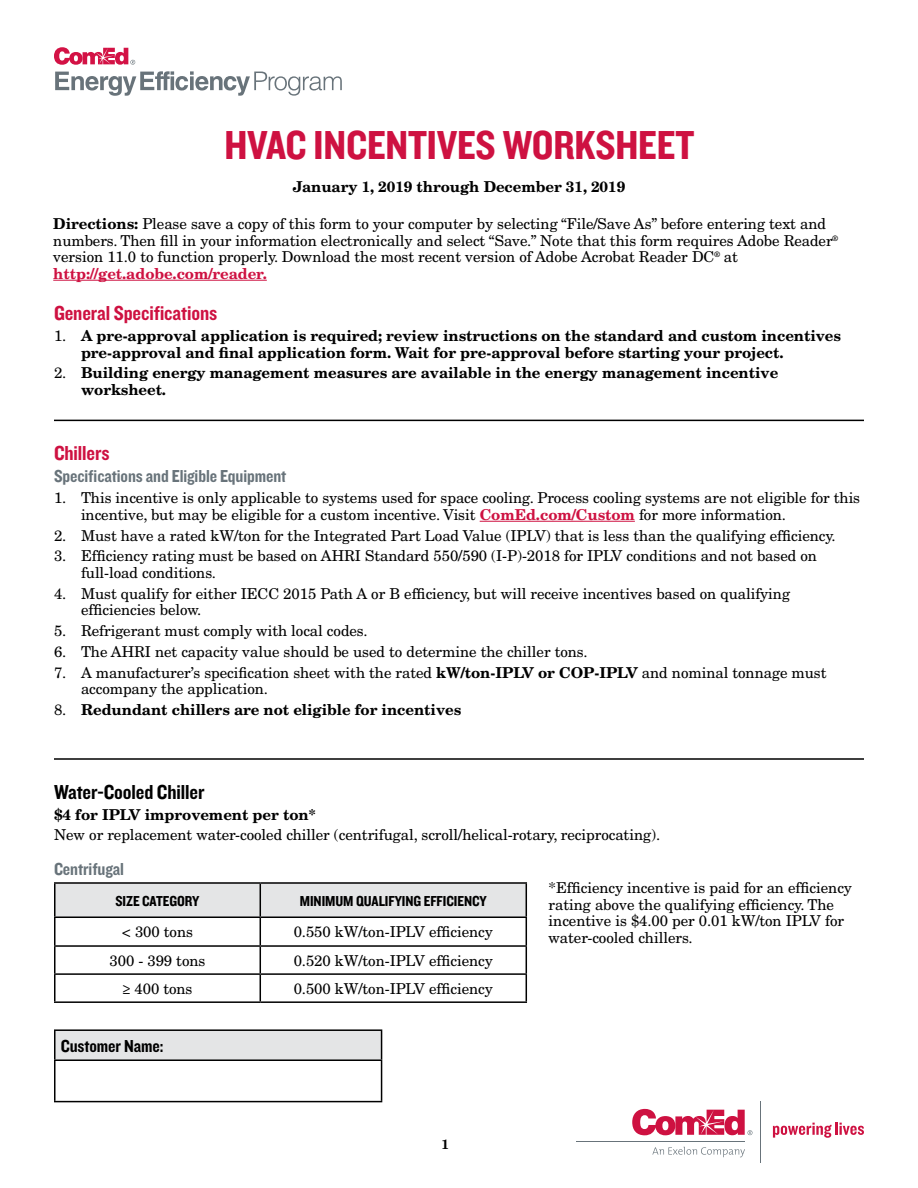
<style>
.page{position:relative;width:918px;height:1188px;background:#fff}
.page>*{position:absolute;margin:0;border:0;box-sizing:border-box;transform-origin:0 0}
.Header_1{font:42px "Knockout 50 Welterweight";letter-spacing:-.005em;color:#ce1141}
.Header_2{font:21px "Knockout 50 Welterweight";letter-spacing:-.005em;color:#ce1141}
.Header_3{font:21px "Knockout 50 Welterweight";letter-spacing:-.005em;color:#000}
.Subhead__afrer_headi{font:18px "Knockout 50 Welterweight";letter-spacing:-.005em;color:#68737a}
.Table_Head_Left{font:18px "Knockout 50 Welterweight";letter-spacing:-.005em;color:#000}
.Subhead__after_body{font:18px "Knockout 50 Welterweight";letter-spacing:-.005em;color:#68737a}
.Body{font:15px/16.5px "New Century Schlbk LT Std";letter-spacing:-.005em;color:#000}
.Body_Bold_Centered{font:700 15px/16.5px "New Century Schlbk LT Std";letter-spacing:-.005em;color:#000}
.Body___125{font:15px "New Century Schlbk LT Std";letter-spacing:-.005em;color:#000}
.Table_Head_Center_Sm{font:15px "Knockout 50 Welterweight";letter-spacing:-.005em;color:#000}
.Body-2{font:700 15px "New Century Schlbk LT Std";letter-spacing:-.005em;color:#000}
.t1{font:700 13.5px "New Century Schlbk LT Std";color:#000}
.s1{font-weight:700}
.s2{font-weight:700;color:#ce1141}
.s3{font-weight:400}
</style>
<div class="page">
<svg style="left:55px;top:71px;width:287px;height:25px"></svg>
<svg style="left:54px;top:47px;width:81px;height:18px"></svg>
<svg style="left:652px;top:1147px;width:93px;height:10px"></svg>
<hr style="left:576px;top:1141px;width:169px;height:1px;background:#68737a">
<hr style="left:760px;top:1101px;width:1px;height:62px;background:#68737a">
<svg style="left:632px;top:1109px;width:120px;height:26px"></svg>
<svg style="left:773px;top:1122px;width:91px;height:16px"></svg>
<hr style="left:53px;top:280px;width:214px;height:1px;background:#ce1141">
<hr style="left:54px;top:420px;width:810px;height:1px;background:#000">
<hr style="left:480px;top:521px;width:155px;height:1px;background:#ce1141">
<hr style="left:54px;top:758px;width:810px;height:2px;background:#000">
<hr style="left:54px;top:882px;width:206px;height:2px;background:#000">
<hr style="left:54px;top:884px;width:2px;height:33px;background:#000">
<hr style="left:260px;top:882px;width:267px;height:2px;background:#000">
<hr style="left:54px;top:917px;width:206px;height:1px;background:#000">
<hr style="left:54px;top:918px;width:2px;height:27px;background:#000">
<hr style="left:54px;top:945px;width:206px;height:2px;background:#000">
<hr style="left:54px;top:947px;width:2px;height:26px;background:#000">
<hr style="left:54px;top:973px;width:206px;height:2px;background:#000">
<hr style="left:54px;top:975px;width:2px;height:26px;background:#000">
<svg style="left:55px;top:883px;width:472px;height:118px"></svg>
<hr style="left:54px;top:1001px;width:206px;height:2px;background:#000">
<hr style="left:260px;top:1001px;width:267px;height:2px;background:#000">
<div style="left:55px;top:1030px;width:327px;height:30px;background:#e4e5e6"></div>
<hr style="left:54px;top:1029px;width:328px;height:2px;background:#000">
<hr style="left:54px;top:1031px;width:2px;height:28px;background:#000">
<svg style="left:381px;top:1031px;width:1px;height:28px"></svg>
<hr style="left:54px;top:1059px;width:328px;height:2px;background:#000">
<hr style="left:54px;top:1061px;width:2px;height:40px;background:#000">
<hr style="left:381px;top:1061px;width:1px;height:40px;background:#000">
<hr style="left:54px;top:1101px;width:328px;height:1px;background:#000">
<h1 class="Header_1" style="left:224px;top:117px;width:471px">HVAC INCENTIVES WORKSHEET</h1>
<p class="Body_Bold_Centered" style="left:293px;top:179px;width:334px">January 1, 2019 through December 31, 2019</p>
<p class="Body" style="left:53px;top:216px;width:786px"><span class="s1">Directions:</span> Please save a copy of this form to your computer by selecting “File/Save As” before entering text and numbers. Then fill in your information electronically and select “Save.” Note that this form requires Adobe Reader<sup>® </sup>version 11.0 to function properly. Download the most recent version of Adobe Acrobat Reader DC<sup>®</sup> at <span class="s2">http://get.adobe.com/reader.</span></p>
<h2 class="Header_2" style="left:54px;top:299px;width:165px">General Specifications</h2>
<p class="Body_Bold_Centered" style="left:81px;top:327px;width:762px;text-indent:-27px"><span class="s3">1.</span> A pre-approval application is required; review instructions on the standard and custom incentives pre-approval and final application form. Wait for pre-approval before starting your project.</p>
<p class="Body_Bold_Centered" style="left:81px;top:365px;width:699px;text-indent:-27px"><span class="s3">2.</span> Building energy management measures are available in the energy management incentive worksheet.</p>
<h2 class="Header_2" style="left:54px;top:439px;width:57px">Chillers</h2>
<p class="Subhead__afrer_headi" style="left:54px;top:465px;width:234px">Specifications and Eligible Equipment</p>
<p class="Body" style="left:81px;top:490px;width:781px;text-indent:-27px">1. This incentive is only applicable to systems used for space cooling. Process cooling systems are not eligible for this incentive, but may be eligible for a custom incentive. Visit <span class="s2">ComEd.com/Custom</span> for more information.</p>
<p class="Body" style="left:54px;top:527px;width:783px">2. Must have a rated kW/ton for the Integrated Part Load Value (IPLV) that is less than the qualifying efficiency.</p>
<p class="Body" style="left:81px;top:548px;width:738px;text-indent:-27px">3. Efficiency rating must be based on AHRI Standard 550/590 (I-P)-2018 for IPLV conditions and not based on full-load conditions.</p>
<p class="Body" style="left:81px;top:585px;width:711px;text-indent:-27px">4. Must qualify for either IECC 2015 Path A or B efficiency, but will receive incentives based on qualifying efficiencies below.</p>
<p class="Body" style="left:54px;top:622px;width:315px">5. Refrigerant must comply with local codes.</p>
<p class="Body" style="left:54px;top:643px;width:535px">6. The AHRI net capacity value should be used to determine the chiller tons.</p>
<p class="Body" style="left:81px;top:664px;width:747px;text-indent:-27px">7. A manufacturer’s specification sheet with the rated <span class="s1">kW/ton-IPLV or COP-IPLV</span> and nominal tonnage must accompany the application.</p>
<p class="Body_Bold_Centered" style="left:54px;top:701px;width:409px"><span class="s3">8.</span> Redundant chillers are not eligible for incentives</p>
<h3 class="Header_3" style="left:54px;top:778px;width:152px">Water-Cooled Chiller</h3>
<p class="Body-2" style="left:54px;top:805px;width:264px">$4 for IPLV improvement per ton*</p>
<p class="Body" style="left:54px;top:827px;width:608px">New or replacement water-cooled chiller (centrifugal, scroll/helical-rotary, reciprocating).</p>
<p class="Subhead__after_body" style="left:54px;top:857px;width:72px">Centrifugal</p>
<p class="Table_Head_Center_Sm" style="left:115px;top:891px;width:86px">SIZE CATEGORY</p>
<p class="Table_Head_Center_Sm" style="left:300px;top:891px;width:188px">MINIMUM QUALIFYING EFFICIENCY</p>
<p class="Body___125" style="left:122px;top:923px;width:73px">&lt; 300 tons</p>
<p class="Body___125" style="left:294px;top:923px;width:201px">0.550 kW/ton-IPLV efficiency</p>
<p class="Body___125" style="left:110px;top:951px;width:98px">300 - 399 tons</p>
<p class="Body___125" style="left:294px;top:951px;width:201px">0.520 kW/ton-IPLV efficiency</p>
<p class="Body___125" style="left:122px;top:979px;width:72px">≥ 400 tons</p>
<p class="Body___125" style="left:294px;top:979px;width:201px">0.500 kW/ton-IPLV efficiency</p>
<p class="Body" style="left:549px;top:880px;width:305px">*Efficiency incentive is paid for an efficiency</p>
<p class="Body" style="left:549px;top:896px;width:287px">rating above the qualifying efficiency. The</p>
<p class="Body" style="left:549px;top:913px;width:297px">incentive is $4.00 per 0.01 kW/ton IPLV for</p>
<p class="Body" style="left:549px;top:929px;width:146px">water-cooled chillers.</p>
<p class="Table_Head_Left" style="left:61px;top:1035px;width:104px">Customer Name:</p>
<p class="t1" style="left:442px;top:1136px;width:9px">1</p>
</div>
